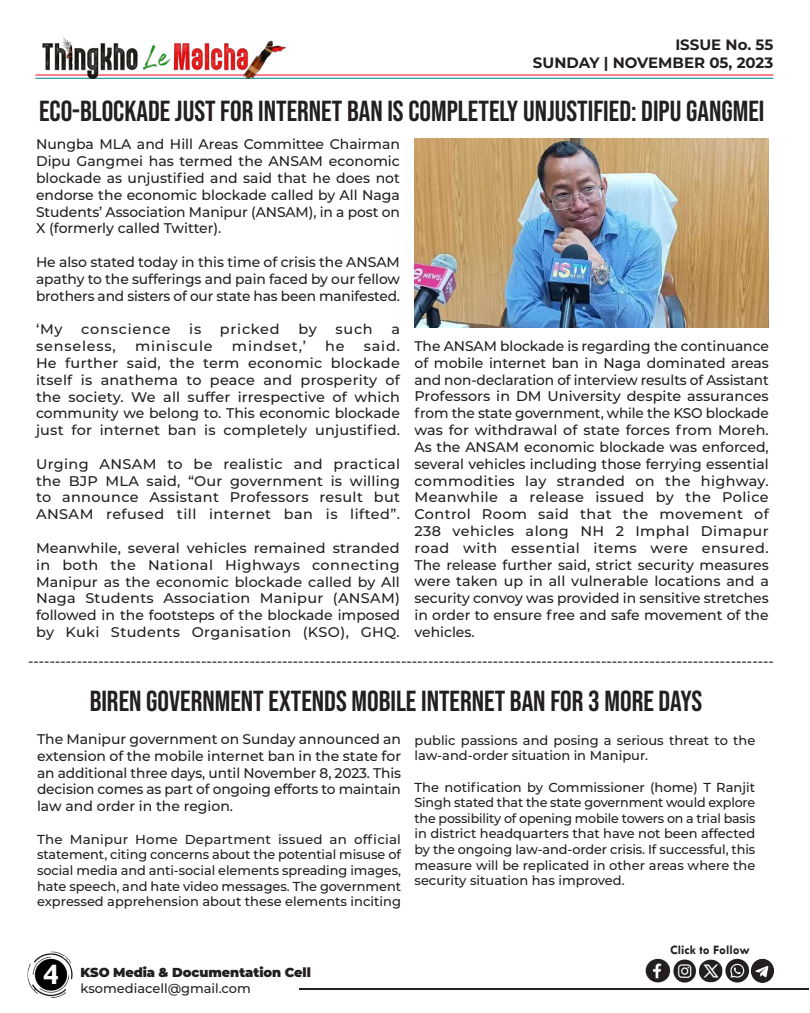
<style>
.page{position:relative;width:810px;height:1013px;background:#fff}
.page>*{position:absolute;margin:0;border:0;box-sizing:border-box;transform-origin:0 0}
.t1{font:700 30px "Tw Cen";color:#fff}
.t2{font:29px "Bebas Neue";color:#231f20}
.t3{font:700 15px/18px "Montserrat";color:#231f20;text-align:right}
.t4{font:500 14px/16.8px "Montserrat";color:#231f20;text-align:justify}
.t5{font:500 14px "Montserrat";letter-spacing:.055em;color:#231f20}
.t6{font:500 14px "Montserrat";letter-spacing:.05em;color:#231f20}
.t7{font:500 13px/15.6px "Montserrat";color:#231f20;text-align:justify}
.t8{font:900 13px "Montserrat";letter-spacing:-.005em;color:#231f20}
.t9{font:700 13px "Tw Cen";color:#231f20}
</style>
<div class="page">
<hr style="left:299px;top:988px;width:509px;height:1px;background:#231f20">
<img style="left:27px;top:951px;width:46px;height:47px">
<hr style="left:35px;top:74px;width:738px;height:1px;background:#ff002d">
<hr style="left:35px;top:78px;width:738px;height:1px;background:#00848b">
<img style="left:35px;top:37px;width:254px;height:42px">
<img style="left:645px;top:958px;width:129px;height:25px">
<img style="left:414px;top:138px;width:355px;height:189px">
<p class="t3" style="left:533px;top:35px;width:242px">ISSUE No. 55<br>SUNDAY | NOVEMBER 05, 2023</p>
<h2 class="t2" style="left:39px;top:94px;width:727px">ECO-BLOCKADE JUST FOR INTERNET BAN IS COMPLETELY UNJUSTIFIED: DIPU GANGMEI</h2>
<p class="t4" style="left:36px;top:135px;width:366px">Nungba MLA and Hill Areas Committee Chairman Dipu Gangmei has termed the ANSAM economic blockade as unjustified and said that he does not endorse the economic blockade called by All Naga Students’ Association Manipur (ANSAM), in a post on X (formerly called Twitter).</p>
<p class="t4" style="left:36px;top:253px;width:366px">He also stated today in this time of crisis the ANSAM apathy to the sufferings and pain faced by our fellow brothers and sisters of our state has been manifested.</p>
<p class="t4" style="left:36px;top:320px;width:28px">‘My</p>
<p class="t5" style="left:81px;top:319px;width:91px">conscience</p>
<p class="t4" style="left:189px;top:320px;width:14px">is</p>
<p class="t6" style="left:220px;top:319px;width:61px">pricked</p>
<p class="t4" style="left:298px;top:320px;width:20px">by</p>
<p class="t4" style="left:335px;top:320px;width:39px">such</p>
<p class="t4" style="left:391px;top:320px;width:10px">a</p>
<p class="t5" style="left:36px;top:336px;width:81px">senseless,</p>
<p class="t5" style="left:135px;top:336px;width:79px">miniscule</p>
<p class="t5" style="left:232px;top:336px;width:75px">mindset,’</p>
<p class="t4" style="left:325px;top:337px;width:21px">he</p>
<p class="t4" style="left:414px;top:337px;width:356px">The ANSAM blockade is regarding the continuance of mobile internet ban in Naga dominated areas and non-declaration of interview results of Assistant Professors in DM University despite assurances from the state government, while the KSO blockade was for withdrawal of state forces from Moreh.<br>As the ANSAM economic blockade was enforced, several vehicles including those ferrying essential commodities lay stranded on the highway.<br>Meanwhile a release issued by the Police Control Room said that the movement of 238 vehicles along NH 2 Imphal Dimapur road with essential items were ensured.<br>The release further said, strict security measures were taken up in all vulnerable locations and a security convoy was provided in sensitive stretches in order to ensure free and safe movement of the vehicles.</p>
<p class="t4" style="left:28px;top:651px;width:747px">------------------------------------------------------------------------------------------------------------------------------------------</p>
<p class="t4" style="left:36px;top:337px;width:366px;text-indent:328px">said.<br>He further said, the term economic blockade itself is anathema to peace and prosperity of the society. We all suffer irrespective of which community we belong to. This economic blockade just for internet ban is completely unjustified.</p>
<p class="t4" style="left:36px;top:455px;width:366px">Urging ANSAM to be realistic and practical the BJP MLA said, “Our government is willing to announce Assistant Professors result but ANSAM refused till internet ban is lifted”.</p>
<p class="t4" style="left:36px;top:539px;width:366px">Meanwhile, several vehicles remained stranded in both the National Highways connecting Manipur as the economic blockade called by All Naga Students Association Manipur (ANSAM) followed in the footsteps of the blockade imposed by Kuki Students Organisation (KSO), GHQ.</p>
<h2 class="t2" style="left:90px;top:684px;width:614px">BIREN GOVERNMENT EXTENDS MOBILE INTERNET BAN FOR 3 MORE DAYS</h2>
<p class="t4" style="left:37px;top:730px;width:366px">The Manipur government on Sunday announced an extension of the mobile internet ban in the state for an additional three days, until November 8, 2023. This decision comes as part of ongoing efforts to maintain law and order in the region.</p>
<p class="t7" style="left:37px;top:830px;width:366px">The Manipur Home Department issued an official statement, citing concerns about the potential misuse of social media and anti-social elements spreading images, hate speech, and hate video messages. The government expressed apprehension about these elements inciting</p>
<p class="t7" style="left:414px;top:731px;width:342px">public passions and posing a serious threat to the law-and-order situation in Manipur.</p>
<p class="t7" style="left:414px;top:778px;width:342px">The notification by Commissioner (home) T Ranjit Singh stated that the state government would explore the possibility of opening mobile towers on a trial basis in district headquarters that have not been affected by the ongoing law-and-order crisis. If successful, this measure will be replicated in other areas where the security situation has improved.</p>
<h1 class="t1" style="left:43px;top:956px;width:17px">4</h1>
<p class="t8" style="left:81px;top:962px;width:232px">KSO Media &amp; Documentation Cell</p>
<p class="t7" style="left:81px;top:979px;width:172px">ksomediacell@gmail.com</p>
<p class="t9" style="left:670px;top:942px;width:81px">Click to Follow</p>
</div>
